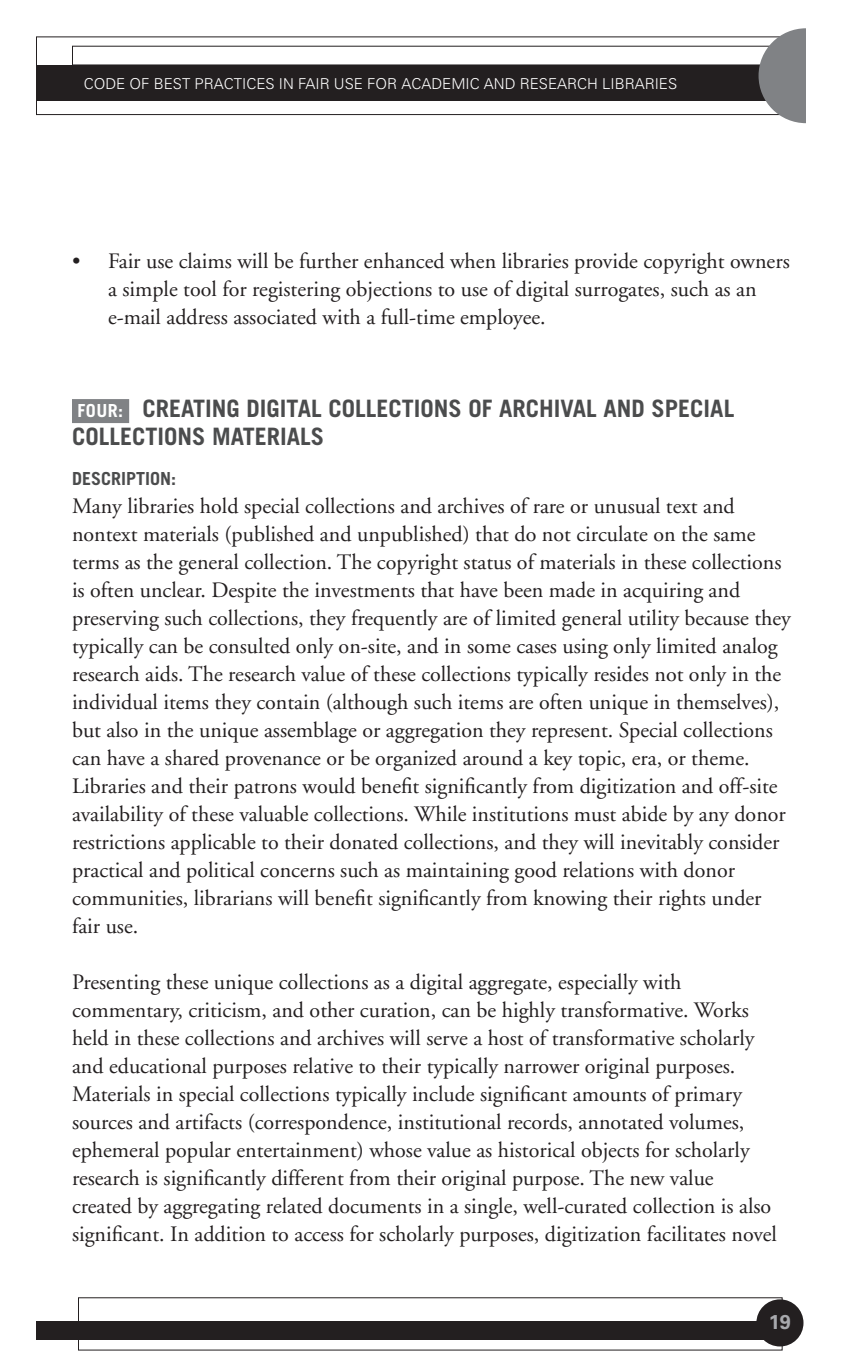
<style>
.page{position:relative;width:864px;height:1368px;background:#fff}
.page>*{position:absolute;margin:0;border:0;box-sizing:border-box;transform-origin:0 0}
.subhead-gray{font:700 24px/28px "Trade Gothic";color:#4b4c4d}
.text{font:22px/28px "Adobe Garamond";color:#231f20}
.t1{font:700 20px "Univers";color:#a8a9ad}
.text-2{font:700 18px "Trade Gothic";color:#4b4c4d}
.t2{font:300 15px "Univers";color:#fff}
.s1{font-size:18px;color:#fff}
</style>
<div class="page">
<div style="left:36px;top:65px;width:792px;height:36px;background:#231f20"></div>
<div style="left:36px;top:1321px;width:757px;height:19px;background:#231f20"></div>
<div style="left:36px;top:36px;width:756px;height:79px;border:1px solid #231f20"></div>
<div style="left:757px;top:1300px;width:46px;height:46px;background:#231f20;border-radius:50%"></div>
<div style="left:756px;top:1299px;width:47px;height:47px;border:2px solid #231f20;border-radius:50%"></div>
<div style="left:759px;top:28px;width:94px;height:95px;background:#808285;border-radius:50%"></div>
<div style="left:807px;top:11px;width:57px;height:151px;background:#fff"></div>
<div style="left:72px;top:399px;width:57px;height:24px;background:#808285"></div>
<p class="t2" style="left:84px;top:75px;width:595px">CODE OF BEST PRACTICES IN FAIR USE FOR ACADEMIC AND RESEARCH LIBRARIES</p>
<p class="text" style="left:108px;top:248px;width:683px;text-indent:-36px">• Fair use claims will be further enhanced when libraries provide copyright owners a simple tool for registering objections to use of digital surrogates, such as an e-mail address associated with a full-time employee.</p>
<p class="subhead-gray" style="left:72px;top:394px;width:664px"><span class="s1">FOUR:</span> CREATING DIGITAL COLLECTIONS OF ARCHIVAL AND SPECIAL<br>COLLECTIONS MATERIALS</p>
<p class="text-2" style="left:72px;top:468px;width:106px">DESCRIPTION:</p>
<p class="text" style="left:72px;top:493px;width:720px">Many libraries hold special collections and archives of rare or unusual text and nontext materials (published and unpublished) that do not circulate on the same terms as the general collection. The copyright status of materials in these collections is often unclear. Despite the investments that have been made in acquiring and preserving such collections, they frequently are of limited general utility because they typically can be consulted only on-site, and in some cases using only limited analog research aids. The research value of these collections typically resides not only in the individual items they contain (although such items are often unique in themselves), but also in the unique assemblage or aggregation they represent. Special collections can have a shared provenance or be organized around a key topic, era, or theme.<br>Libraries and their patrons would benefit significantly from digitization and off-site availability of these valuable collections. While institutions must abide by any donor restrictions applicable to their donated collections, and they will inevitably consider practical and political concerns such as maintaining good relations with donor communities, librarians will benefit significantly from knowing their rights under fair use.</p>
<p class="text" style="left:72px;top:969px;width:706px">Presenting these unique collections as a digital aggregate, especially with commentary, criticism, and other curation, can be highly transformative. Works held in these collections and archives will serve a host of transformative scholarly and educational purposes relative to their typically narrower original purposes.<br>Materials in special collections typically include significant amounts of primary sources and artifacts (correspondence, institutional records, annotated volumes, ephemeral popular entertainment) whose value as historical objects for scholarly research is significantly different from their original purpose. The new value created by aggregating related documents in a single, well-curated collection is also significant. In addition to access for scholarly purposes, digitization facilitates novel</p>
<p class="t1" style="left:769px;top:1310px;width:24px">19</p>
</div>
